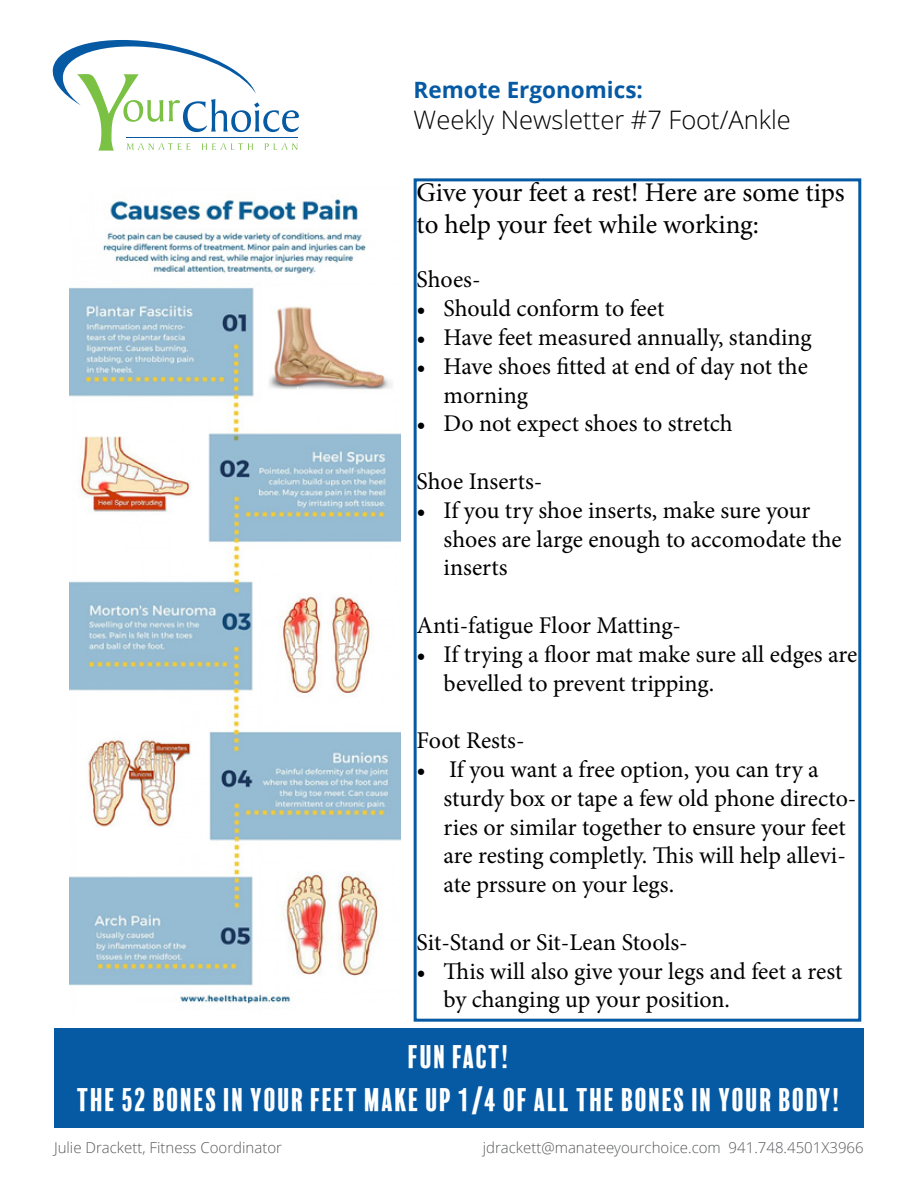
<style>
.page{position:relative;width:918px;height:1188px;background:#fff}
.page>*{position:absolute;margin:0;border:0;box-sizing:border-box;transform-origin:0 0}
.t1{font:30px/42.8px "Balboa Plus Fill";color:#fff;text-align:center}
.t2{font:27px/32.4px "Minion Pro";letter-spacing:-.005em;color:#000}
.t3{font:300 25.5px "Open Sans";color:#000}
.t4{font:24px/28.8px "Minion Pro";letter-spacing:-.005em;color:#000}
.t5{font:700 22.5px "Open Sans";color:#065aa4}
.t6{font:300 15px "Open Sans";color:#58595b}
</style>
<div class="page">
<div style="left:414px;top:178px;width:447px;height:844px;border:3px solid #065aa4"></div>
<div style="left:54px;top:1028px;width:810px;height:100px;background:#065aa4"></div>
<svg style="left:52px;top:40px;width:247px;height:111px"></svg>
<img style="left:70px;top:196px;width:331px;height:808px">
<p class="t5" style="left:414px;top:74px;width:231px">Remote Ergonomics:</p>
<p class="t3" style="left:414px;top:102px;width:379px">Weekly Newsletter #7 Foot/Ankle</p>
<p class="t2" style="left:417px;top:176px;width:430px">Give your feet a rest! Here are some tips to help your feet while working:</p>
<p class="t4" style="left:417px;top:265px;width:65px">Shoes-</p>
<p class="t4" style="left:417px;top:294px;width:249px">• Should conform to feet</p>
<p class="t4" style="left:417px;top:323px;width:397px">• Have feet measured annually, standing</p>
<p class="t4" style="left:444px;top:352px;width:366px;text-indent:-27px">• Have shoes fitted at end of day not the morning</p>
<p class="t4" style="left:417px;top:409px;width:318px">• Do not expect shoes to stretch</p>
<p class="t4" style="left:417px;top:467px;width:127px">Shoe Inserts-</p>
<p class="t4" style="left:444px;top:496px;width:400px;text-indent:-27px">• If you try shoe inserts, make sure your shoes are large enough to accomodate the inserts</p>
<p class="t4" style="left:417px;top:611px;width:266px">Anti-fatigue Floor Matting-</p>
<p class="t4" style="left:444px;top:640px;width:415px;text-indent:-27px">• If trying a floor mat make sure all edges are bevelled to prevent tripping.</p>
<p class="t4" style="left:417px;top:726px;width:109px">Foot Rests-</p>
<p class="t4" style="left:444px;top:755px;width:414px;text-indent:-27px">• If you want a free option, you can try a sturdy box or tape a few old phone directo&shy;ries or similar together to ensure your feet are resting completly. This will help allevi&shy;ate prssure on your legs.</p>
<p class="t4" style="left:417px;top:928px;width:273px">Sit-Stand or Sit-Lean Stools-</p>
<p class="t4" style="left:444px;top:957px;width:400px;text-indent:-27px">• This will also give your legs and feet a rest by changing up your position.</p>
<p class="t1" style="left:77px;top:1036px;width:766px">FUN FACT!<br>THE 52 BONES IN YOUR FEET MAKE UP 1/4 OF ALL THE BONES IN YOUR BODY!</p>
<p class="t6" style="left:54px;top:1137px;width:230px">Julie Drackett, Fitness Coordinator</p>
<p class="t6" style="left:483px;top:1137px;width:383px">jdrackett@manateeyourchoice.com 941.748.4501X3966</p>
</div>
